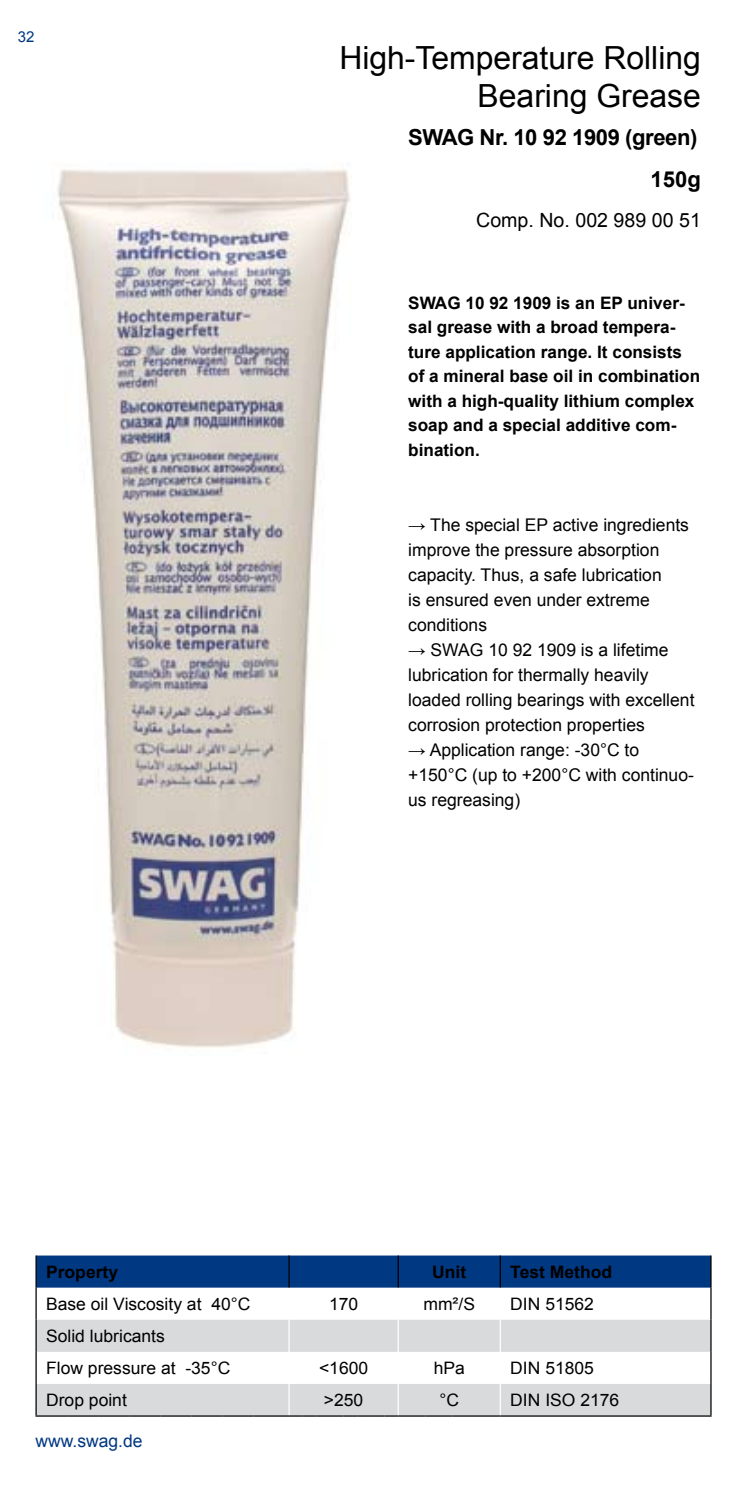
<style>
.page{position:relative;width:745px;height:1489px;background:#fff}
.page>*{position:absolute;margin:0;border:0;box-sizing:border-box;transform-origin:0 0}
.t1{font:31.75px/38.2px "Arial";color:#000;text-align:right}
.t2{font:700 22px/41.8px "Arial";letter-spacing:-.02em;color:#000;text-align:right}
.t3{font:19.5px "Arial";color:#000}
.t4{font:17.5px/25px "Arial";color:#000}
.t5{font:17.5px "Arial";color:#003882}
.t6{font:700 17.25px/24.5px "Arial";color:#000}
.t7{font:17.25px/32px "Arial";color:#000}
.t8{font:15px "Arial";color:#003882}
.s1{font-weight:700}
</style>
<div class="page">
<div style="left:37px;top:1255px;width:672px;height:32px;background:#003882"></div>
<svg style="left:37px;top:1320px;width:672px;height:95px;fill:#d9dadb"></svg>
<hr style="left:35px;top:1255px;width:2px;height:32px;background:#000">
<hr style="left:709px;top:1255px;width:2px;height:32px;background:#000">
<hr style="left:35px;top:1287px;width:2px;height:32px;background:#000">
<hr style="left:709px;top:1287px;width:2px;height:32px;background:#000">
<hr style="left:35px;top:1319px;width:2px;height:32px;background:#000">
<hr style="left:709px;top:1319px;width:2px;height:32px;background:#000">
<hr style="left:35px;top:1351px;width:2px;height:32px;background:#000">
<hr style="left:709px;top:1351px;width:2px;height:32px;background:#000">
<hr style="left:35px;top:1383px;width:2px;height:32px;background:#000">
<hr style="left:709px;top:1383px;width:2px;height:32px;background:#000">
<hr style="left:288px;top:1319px;width:1px;height:32px;background:#fff">
<hr style="left:397px;top:1319px;width:1px;height:32px;background:#fff">
<hr style="left:499px;top:1319px;width:1px;height:32px;background:#fff">
<hr style="left:288px;top:1351px;width:1px;height:32px;background:#fff">
<hr style="left:397px;top:1351px;width:1px;height:32px;background:#fff">
<hr style="left:499px;top:1351px;width:1px;height:32px;background:#fff">
<hr style="left:288px;top:1383px;width:1px;height:32px;background:#fff">
<hr style="left:397px;top:1383px;width:1px;height:32px;background:#fff">
<hr style="left:499px;top:1383px;width:1px;height:32px;background:#fff">
<hr style="left:35px;top:1415px;width:32px;height:1px;background:#000">
<hr style="left:67px;top:1415px;width:31px;height:1px;background:#000">
<hr style="left:98px;top:1415px;width:31px;height:1px;background:#000">
<hr style="left:129px;top:1415px;width:31px;height:1px;background:#000">
<hr style="left:160px;top:1415px;width:31px;height:1px;background:#000">
<hr style="left:191px;top:1415px;width:31px;height:1px;background:#000">
<hr style="left:222px;top:1415px;width:31px;height:1px;background:#000">
<hr style="left:253px;top:1415px;width:36px;height:1px;background:#000">
<svg style="left:289px;top:1415px;width:163px;height:1px"></svg>
<hr style="left:452px;top:1415px;width:48px;height:1px;background:#000">
<hr style="left:500px;top:1415px;width:94px;height:1px;background:#000">
<hr style="left:594px;top:1415px;width:117px;height:1px;background:#000">
<hr style="left:288px;top:1255px;width:1px;height:32px;background:#000">
<hr style="left:397px;top:1255px;width:1px;height:32px;background:#000">
<hr style="left:499px;top:1255px;width:1px;height:32px;background:#000">
<img style="left:57px;top:169px;width:293px;height:879px">
<p class="t8" style="left:18px;top:27px;width:9px">32</p>
<h1 class="t1" style="left:339px;top:39px;width:363px">High-Temperature Rolling<br>Bearing Grease</h1>
<p class="t2" style="left:408px;top:117px;width:294px">SWAG Nr. 10 92 1909 (green)<br>150g</p>
<p class="t3" style="left:476px;top:207px;width:220px">Comp. No. 002 989 00 51</p>
<p class="t6" style="left:408px;top:291px;width:293px">SWAG 10 92 1909 is an EP univer&shy;sal grease with a broad tempera&shy;ture application range. It consists of a mineral base oil in combination with a high-quality lithium complex soap and a special additive com&shy;bination.</p>
<p class="t4" style="left:408px;top:512px;width:282px"><span class="s1">→</span> The special EP active ingredients improve the pressure absorption capacity. Thus, a safe lubrication<br>is ensured even under extreme conditions</p>
<p class="t4" style="left:408px;top:637px;width:287px"><span class="s1">→</span> SWAG 1 0 92 1 909 is a lifetime lubrication for thermally heavily loaded rolling bearings with excellent corrosion protection properties</p>
<p class="t4" style="left:408px;top:737px;width:287px"><span class="s1">→</span> Application range: -30°C to +150°C (up to +200°C with continuo&shy;us regreasing)</p>
<p class="t6" style="left:46px;top:1259px;width:73px">Property</p>
<p class="t6" style="left:432px;top:1259px;width:36px">Unit</p>
<p class="t6" style="left:510px;top:1259px;width:103px">Test Method</p>
<p class="t7" style="left:46px;top:1287px;width:206px">Base oil Viscosity at 40°C</p>
<p class="t7" style="left:329px;top:1287px;width:31px">170</p>
<p class="t7" style="left:423px;top:1287px;width:53px">mm²/S</p>
<p class="t7" style="left:510px;top:1287px;width:84px">DIN 51 562</p>
<p class="t7" style="left:46px;top:1319px;width:185px">Solid lubricants<br>Flow pressure at -35°C</p>
<p class="t7" style="left:319px;top:1352px;width:51px">&lt;1 600</p>
<p class="t7" style="left:433px;top:1352px;width:33px">hPa</p>
<p class="t7" style="left:510px;top:1352px;width:85px">DIN 51 805</p>
<p class="t7" style="left:46px;top:1384px;width:82px">Drop point</p>
<p class="t7" style="left:324px;top:1384px;width:41px">&gt;250</p>
<p class="t7" style="left:439px;top:1384px;width:21px">°C</p>
<p class="t7" style="left:510px;top:1384px;width:110px">DIN ISO 21 76</p>
<p class="t5" style="left:35px;top:1428px;width:108px">www.swag.de</p>
</div>
